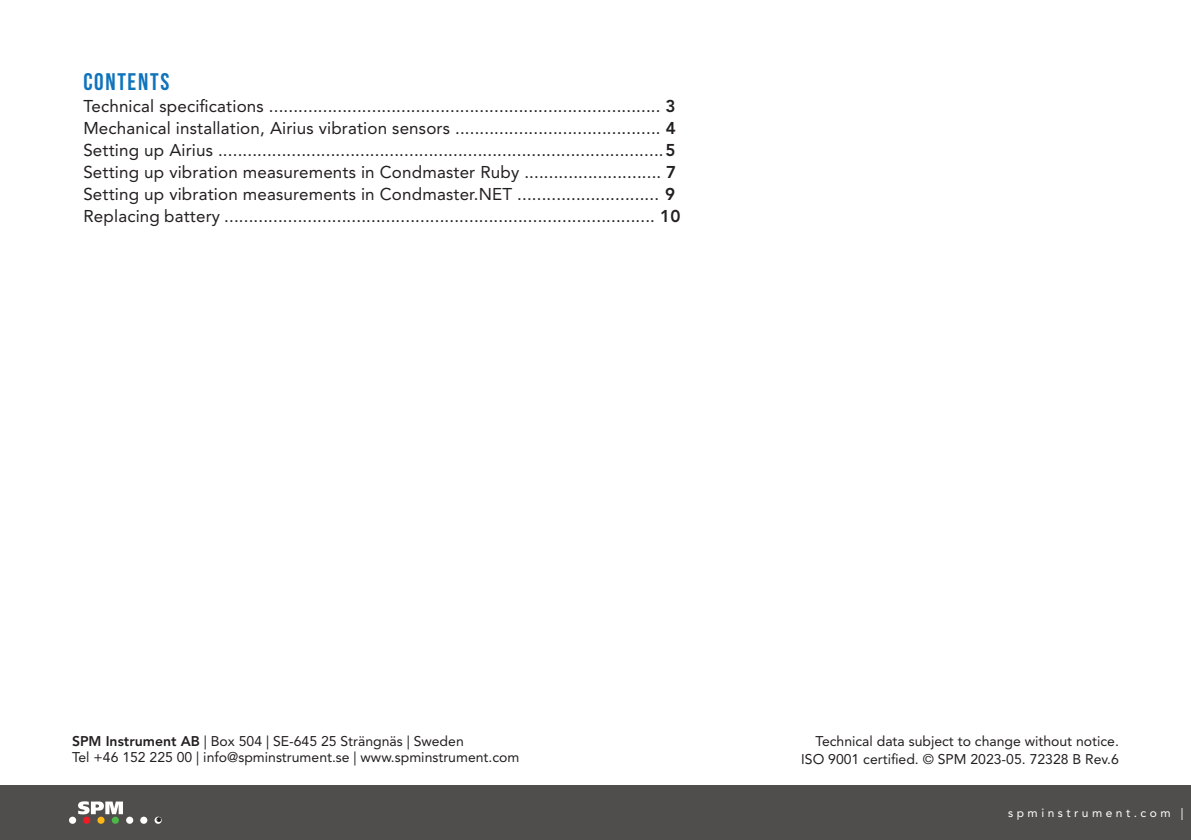
<style>
.page{position:relative;width:1191px;height:840px;background:#fff}
.page>*{position:absolute;margin:0;border:0;box-sizing:border-box;transform-origin:0 0}
.Brödtext{font:700 24px "Bebas Neue";letter-spacing:.07em;color:#1074bc}
.t1{font:17px "Avenir LT Std";letter-spacing:.01em;color:#231f20}
.indrag5{font:14px "Avenir LT Std";color:#231f20}
.t2{font:12px "Avenir LT Std";letter-spacing:.29em;color:#fff}
.s1{font-weight:800}
</style>
<div class="page">
<div style="left:0;top:784px;width:1191px;height:55px;background:#504e4d"></div>
<svg style="left:78px;top:801px;width:45px;height:13px"></svg>
<div style="left:69px;top:816px;width:7px;height:7px;background:#fff;border-radius:50%"></div>
<div style="left:140px;top:816px;width:7px;height:7px;background:#fff;border-radius:50%"></div>
<div style="left:112px;top:816px;width:7px;height:7px;background:#4cb848;border-radius:50%"></div>
<div style="left:97px;top:816px;width:8px;height:7px;background:#fcb814;border-radius:50%"></div>
<div style="left:83px;top:816px;width:7px;height:7px;background:#ee1d23;border-radius:50%"></div>
<div style="left:126px;top:816px;width:7px;height:7px;background:#fff;border-radius:50%"></div>
<svg style="left:155px;top:816px;width:7px;height:7px"></svg>
<svg style="left:157px;top:817px;width:4px;height:4px"></svg>
<p class="Brödtext" style="left:83px;top:69px;width:87px">CONTENTS</p>
<p class="t1" style="left:83px;top:96px;width:594px">Technical specifications ................................................................................ <span class="s1">3</span></p>
<p class="t1" style="left:83px;top:118px;width:594px">Mechanical installation, Airius vibration sensors .......................................... <span class="s1">4</span></p>
<p class="t1" style="left:83px;top:140px;width:594px">Setting up Airius ........................................................................................... <span class="s1">5</span></p>
<p class="t1" style="left:83px;top:162px;width:594px">Setting up vibration measurements in Condmaster Ruby ............................ <span class="s1">7</span></p>
<p class="t1" style="left:83px;top:184px;width:593px">Setting up vibration measurements in Condmaster.NET ............................. <span class="s1">9</span></p>
<p class="t1" style="left:83px;top:206px;width:598px">Replacing battery ........................................................................................ <span class="s1">10</span></p>
<p class="indrag5" style="left:72px;top:732px;width:393px"><span class="s1">SPM Instrument AB</span> | Box 504 | SE-645 25 Strängnäs | Sweden</p>
<p class="indrag5" style="left:72px;top:749px;width:449px">Tel +46 152 225 00 | info@spminstrument.se | www.spminstrument.com</p>
<p class="indrag5" style="left:815px;top:732px;width:305px">Technical data subject to change without notice.</p>
<p class="indrag5" style="left:801px;top:750px;width:319px">ISO 9001 certified. © SPM 2023-05. 72328 B Rev.6</p>
<p class="t2" style="left:1008px;top:805px;width:177px">spminstrument.com |</p>
</div>
